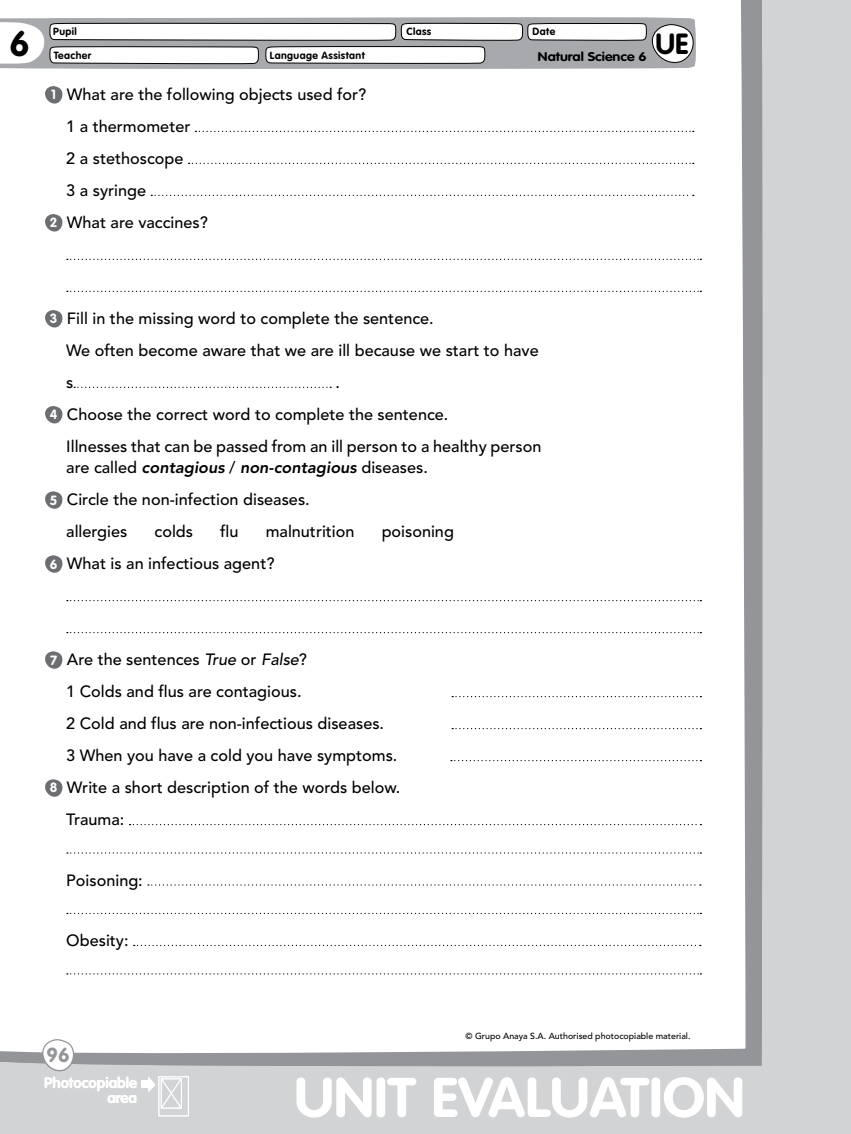
<style>
.page{position:relative;width:851px;height:1134px;background:#fff}
.page>*{position:absolute;margin:0;border:0;box-sizing:border-box;transform-origin:0 0}
.t1{font:700 55px "VAG Rounded Std";color:#fff;scale:1.06 1}
.nuclActiv_10-19{font:700 35px "VAG Rounded Std";color:#000}
.nuclActiv_10-19-2{font:700 28.75px "VAG Rounded Std";color:#000}
.t2{font:700 20px "VAG Rounded Std";color:#939598}
.nuclActiv_L{font:500 16.25px "Avenir LT Std";color:#000}
.nuclActivSangr{font:500 16.25px/21.4px "Avenir LT Std";color:#000}
.nuclActivSangrSin{font:500 16.25px "Avenir LT Std";color:#000}
.t3{font:700 14.88px/14.9px "VAG Rounded Std";color:#fff;text-align:right}
.t4{font:700 13.25px "VAG Rounded Std";color:#fff}
.Asignatura{font:700 12.5px "VAG Rounded Std";color:#000;scale:1.13 1}
.t5{font:700 10.25px "VAG Rounded Std";letter-spacing:.04em;color:#000}
.nuclTextoNo{font:500 8.75px "Avenir LT Std";color:#000}
.s1{font-weight:800;font-style:italic}
.s2{font-style:italic}
</style>
<div class="page">
<div style="left:0;top:0;width:850px;height:1134px;background:#d1d3d4"></div>
<div style="left:0;top:0;width:762px;height:1067px;background:#939598"></div>
<div style="left:0;top:0;width:750px;height:1060px;background:#fff"></div>
<svg style="left:41px;top:1037px;width:33px;height:35px"></svg>
<div style="left:158px;top:1076px;width:31px;height:40px;border:1px solid #fff"></div>
<svg style="left:148px;top:1076px;width:35px;height:33px"></svg>
<div style="left:141px;top:1081px;width:8px;height:7px;background:#fff"></div>
<svg style="left:0;top:17px;width:696px;height:179px;background:#eee"></svg>
<svg style="left:44px;top:213px;width:19px;height:20px"></svg>
<svg style="left:67px;top:259px;width:634px;height:1px"></svg>
<svg style="left:67px;top:291px;width:634px;height:1px"></svg>
<svg style="left:44px;top:309px;width:19px;height:20px"></svg>
<svg style="left:74px;top:387px;width:257px;height:1px"></svg>
<svg style="left:44px;top:405px;width:19px;height:20px"></svg>
<svg style="left:44px;top:491px;width:19px;height:19px"></svg>
<svg style="left:44px;top:555px;width:19px;height:19px"></svg>
<svg style="left:67px;top:600px;width:634px;height:1px"></svg>
<svg style="left:67px;top:632px;width:634px;height:1px"></svg>
<svg style="left:44px;top:651px;width:19px;height:19px"></svg>
<svg style="left:452px;top:696px;width:249px;height:1px"></svg>
<svg style="left:452px;top:728px;width:249px;height:1px"></svg>
<svg style="left:451px;top:760px;width:250px;height:1px"></svg>
<svg style="left:44px;top:779px;width:19px;height:19px"></svg>
<svg style="left:130px;top:824px;width:571px;height:1px"></svg>
<svg style="left:67px;top:852px;width:634px;height:2px"></svg>
<svg style="left:148px;top:884px;width:552px;height:2px"></svg>
<svg style="left:67px;top:913px;width:634px;height:1px"></svg>
<svg style="left:134px;top:945px;width:566px;height:1px"></svg>
<svg style="left:67px;top:973px;width:634px;height:1px"></svg>
<p class="nuclActiv_10-19" style="left:10px;top:23px;width:22px">6</p>
<p class="t5" style="left:53px;top:25px;width:25px">Pupil</p>
<p class="t5" style="left:406px;top:25px;width:27px">Class</p>
<p class="t5" style="left:532px;top:25px;width:24px">Date</p>
<p class="t5" style="left:270px;top:50px;width:96px">Language Assistant</p>
<p class="Asignatura" style="left:538px;top:49px;width:98px">Natural Science 6</p>
<p class="t5" style="left:54px;top:50px;width:39px">Teacher</p>
<p class="Asignatura" style="left:547px;top:49px;width:24px">Soci</p>
<p class="Asignatura" style="left:638px;top:49px;width:9px">3</p>
<p class="nuclActiv_10-19-2" style="left:663px;top:26px;width:20px">A</p>
<p class="nuclActiv_10-19-2" style="left:655px;top:27px;width:35px">UE</p>
<p class="t4" style="left:51px;top:87px;width:6px">1</p>
<p class="nuclActiv_L" style="left:67px;top:85px;width:301px">What are the following objects used for?</p>
<p class="nuclActivSangrSin" style="left:66px;top:117px;width:126px">1 a thermometer</p>
<p class="nuclActivSangrSin" style="left:66px;top:149px;width:119px">2 a stethoscope</p>
<p class="nuclActivSangrSin" style="left:66px;top:181px;width:81px">3 a syringe</p>
<p class="t4" style="left:50px;top:215px;width:9px">2</p>
<p class="nuclActiv_L" style="left:67px;top:213px;width:142px">What are vaccines?</p>
<p class="t4" style="left:50px;top:311px;width:9px">3</p>
<p class="nuclActiv_L" style="left:67px;top:309px;width:368px">Fill in the missing word to complete the sentence.</p>
<p class="nuclActivSangr" style="left:66px;top:340px;width:474px">We often become aware that we are ill because we start to have</p>
<p class="nuclActivSangr" style="left:66px;top:372px;width:9px">s</p>
<p class="nuclActivSangr" style="left:335px;top:372px;width:6px">.</p>
<p class="t4" style="left:50px;top:407px;width:9px">4</p>
<p class="nuclActiv_L" style="left:67px;top:405px;width:383px">Choose the correct word to complete the sentence.</p>
<p class="nuclActivSangr" style="left:66px;top:436px;width:476px">Illnesses that can be passed from an ill person to a healthy person are called <span class="s1">contagious</span> / <span class="s1">non-contagious</span> diseases.</p>
<p class="t4" style="left:50px;top:492px;width:9px">5</p>
<p class="nuclActiv_L" style="left:67px;top:490px;width:244px">Circle the non-infection diseases.</p>
<p class="nuclActivSangr" style="left:66px;top:521px;width:63px">allergies</p>
<p class="nuclActivSangr" style="left:154px;top:521px;width:40px">colds</p>
<p class="nuclActivSangr" style="left:220px;top:521px;width:20px">flu</p>
<p class="nuclActivSangr" style="left:266px;top:521px;width:90px">malnutrition</p>
<p class="nuclActivSangr" style="left:381px;top:521px;width:74px">poisoning</p>
<p class="t4" style="left:50px;top:556px;width:9px">6</p>
<p class="nuclActiv_L" style="left:67px;top:554px;width:209px">What is an infectious agent?</p>
<p class="t4" style="left:50px;top:652px;width:9px">7</p>
<p class="nuclActiv_L" style="left:67px;top:650px;width:241px">Are the sentences <span class="s2">True</span> or <span class="s2">False</span>?</p>
<p class="nuclActivSangrSin" style="left:66px;top:682px;width:237px">1 Colds and flus are contagious.</p>
<p class="nuclActivSangrSin" style="left:66px;top:714px;width:319px">2 Cold and flus are non-infectious diseases.</p>
<p class="nuclActivSangrSin" style="left:66px;top:746px;width:332px">3 When you have a cold you have symptoms.</p>
<p class="t4" style="left:50px;top:780px;width:9px">8</p>
<p class="nuclActiv_L" style="left:67px;top:778px;width:335px">Write a short description of the words below.</p>
<p class="nuclActivSangr" style="left:66px;top:809px;width:60px">Trauma:</p>
<p class="nuclActivSangr" style="left:66px;top:870px;width:78px">Poisoning:</p>
<p class="nuclActivSangr" style="left:66px;top:930px;width:64px">Obesity:</p>
<p class="t2" style="left:47px;top:1043px;width:24px">96</p>
<p class="t3" style="left:44px;top:1076px;width:95px">Photocopiable area</p>
<p class="nuclTextoNo" style="left:465px;top:1031px;width:226px">© Grupo Anaya S.A. Authorised photocopiable material.</p>
<p class="t1" style="left:294px;top:1065px;width:426px">UNIT EVALUATION</p>
</div>
